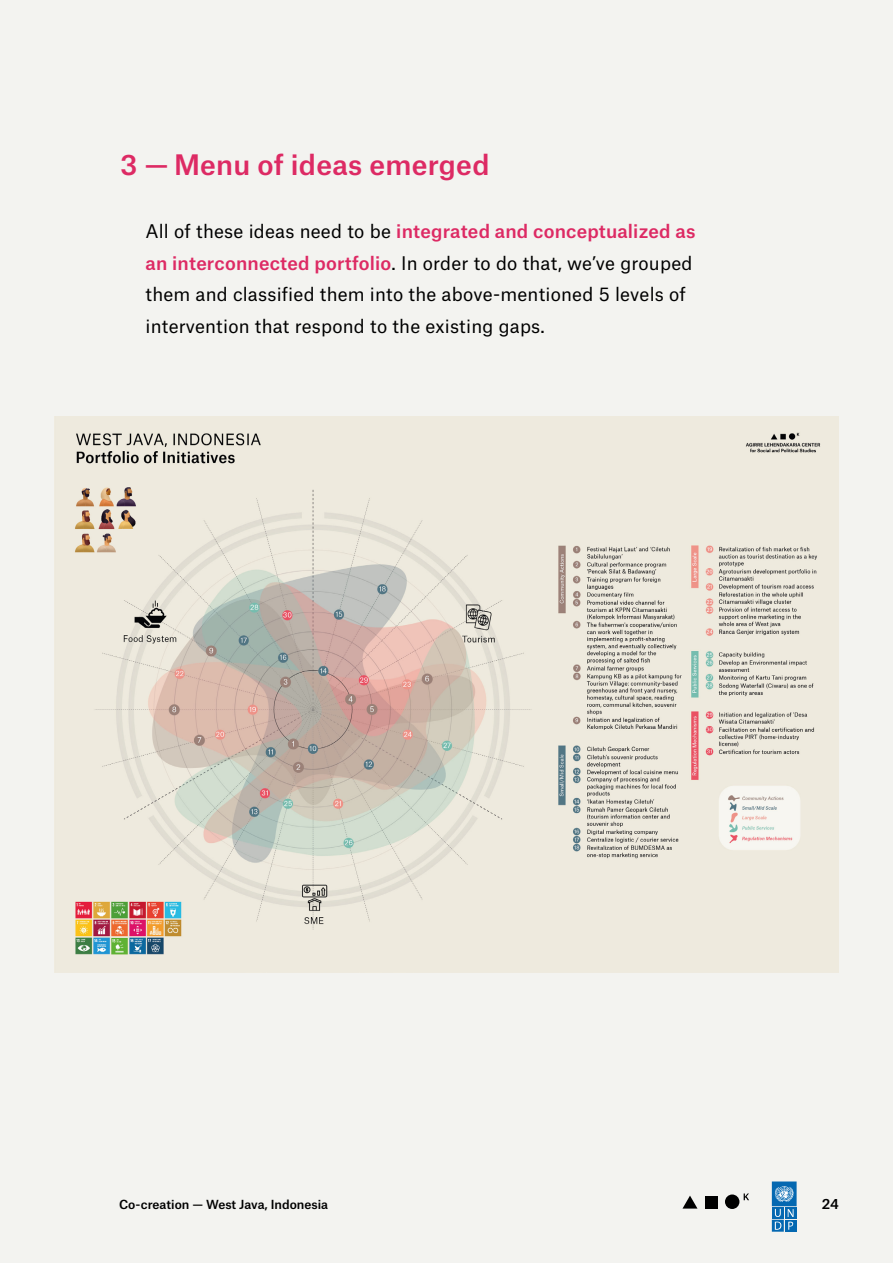
<style>
.page{position:relative;width:893px;height:1263px;background:#f3f3f0}
.page>*{position:absolute;margin:0;border:0;box-sizing:border-box;transform-origin:0 0}
.t1{font:500 27px "Atlas Grotesk";letter-spacing:.01em;color:#dd2a64}
.t2{font:18px/31.5px "Atlas Grotesk";letter-spacing:.01em;color:#000}
.t3{font:500 13.5px "Atlas Grotesk";color:#000}
.t4{font:500 12px "Atlas Grotesk";color:#000}
.s1{font-weight:500;color:#dd2a64}
</style>
<div class="page">
<img style="left:54px;top:417px;width:785px;height:555px">
<svg style="left:744px;top:1193px;width:5px;height:7px"></svg>
<div style="left:705px;top:1196px;width:12px;height:12px;background:#000"></div>
<div style="left:725px;top:1194px;width:14px;height:15px;background:#000;border-radius:50%"></div>
<svg style="left:683px;top:1195px;width:14px;height:13px"></svg>
<svg style="left:772px;top:1181px;width:25px;height:51px"></svg>
<h1 class="t1" style="left:120px;top:143px;width:371px">3 — Menu of ideas emerged</h1>
<p class="t2" style="left:146px;top:213px;width:551px">All of these ideas need to be <span class="s1">integrated and conceptualized as an interconnected portfolio</span>. In order to do that, we’ve grouped them and classified them into the above-mentioned 5 levels of intervention that respond to the existing gaps.</p>
<p class="t4" style="left:119px;top:1194px;width:211px">Co-creation — West Java, Indonesia</p>
<p class="t3" style="left:822px;top:1192px;width:19px">24</p>
</div>
